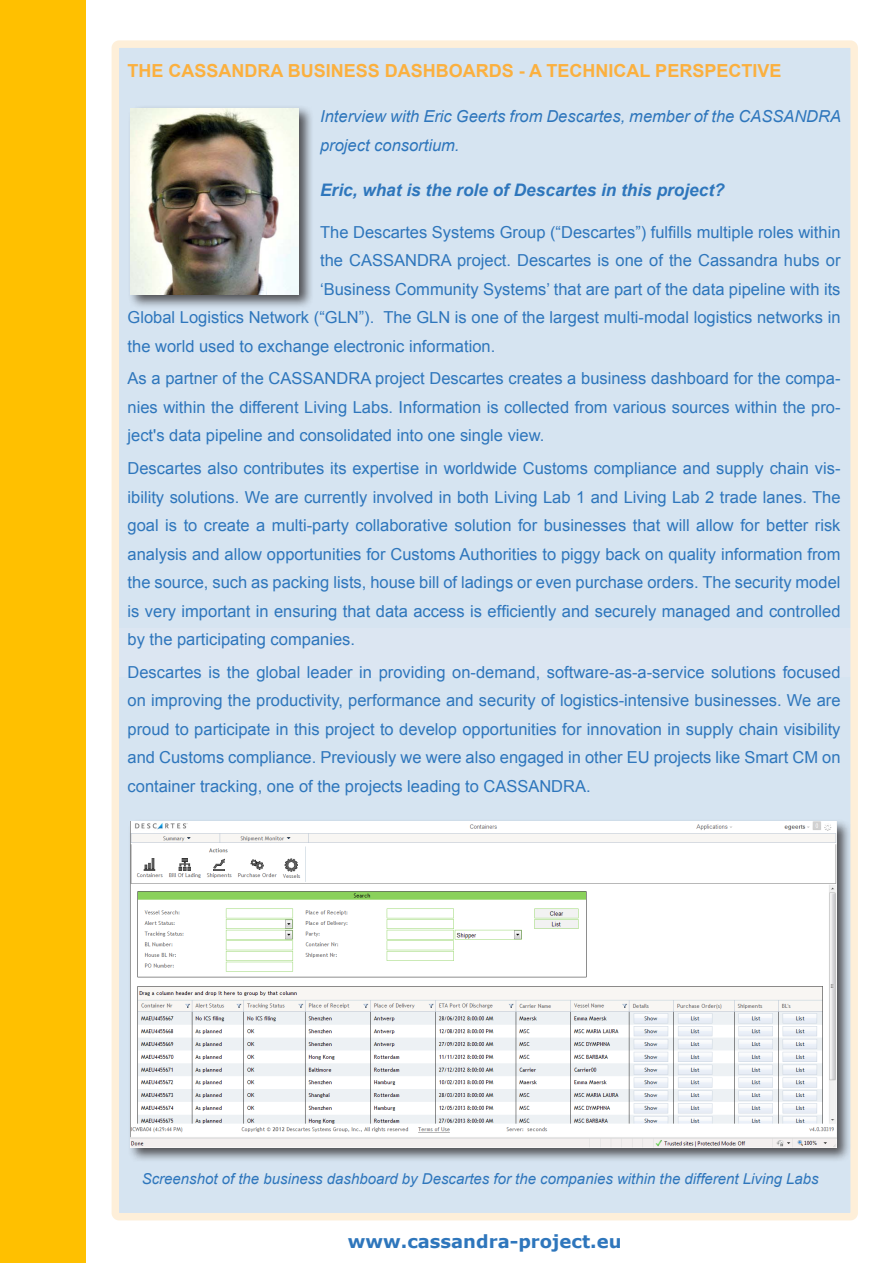
<style>
.page{position:relative;width:893px;height:1263px;background:#fff}
.page>*{position:absolute;margin:0;border:0;box-sizing:border-box;transform-origin:0 0}
.t1{font:700 18px "Arial";color:#fbb03f}
.t2{font:700 18px "Verdana";color:#2e76bc}
.t3{font:italic 700 17.25px "Arial";color:#2e76bc}
.t4{font:16.5px/28.5px "Arial";color:#2e76bc;text-align:justify}
.t5{font:italic 16.5px/28.5px "Arial";color:#2e76bc}
.t6{font:italic 15px "Arial";color:#2e76bc}
</style>
<div class="page">
<div style="left:115px;top:44px;width:739px;height:1173px;background:#d6e4f1;border-radius:4px"></div>
<div style="left:119px;top:628px;width:731px;height:48px;background:#dce6f2"></div>
<div style="left:112px;top:40px;width:746px;height:1180px;border:8px solid #fbb03f;border-radius:4px"></div>
<div style="left:0;top:0;width:85px;height:1263px;background:#ffc000"></div>
<div style="left:128px;top:818px;width:724px;height:344px;background:#231f20;opacity:.75"></div>
<img style="left:131px;top:821px;width:706px;height:326px">
<div style="left:128px;top:105px;width:186px;height:205px;background:#231f20;opacity:.75"></div>
<img style="left:131px;top:108px;width:168px;height:186px">
<p class="t1" style="left:128px;top:59px;width:105px">TH E CASSANDRA</p>
<p class="t1" style="left:288px;top:59px;width:175px">BUSIN ESS DASHBOARD</p>
<p class="t1" style="left:502px;top:59px;width:81px">S - A TECHNICAL</p>
<p class="t1" style="left:655px;top:59px;width:128px">PERSPECTIVE</p>
<p class="t5" style="left:320px;top:103px;width:522px">Interview with Eric Geerts from Descartes, member of the CASSANDRA project consortium.</p>
<p class="t3" style="left:320px;top:179px;width:406px">Eric, what is the role of Descartes in this project?</p>
<p class="t4" style="left:320px;top:218px;width:522px">The Descartes Systems Group (“Descartes”) fulfills multiple roles within</p>
<p class="t4" style="left:320px;top:246px;width:522px">the CASSANDRA project. Descartes is one of the Cassandra hubs or</p>
<p class="t4" style="left:320px;top:275px;width:522px">‘Business Community Systems’ that are part of the data pipeline with its</p>
<p class="t4" style="left:128px;top:303px;width:714px">Global Logistics Network (“GLN”). The GLN is one of the largest multi-modal logistics networks in</p>
<p class="t4" style="left:128px;top:332px;width:369px">the world used to exchange electronic information.</p>
<p class="t4" style="left:128px;top:365px;width:714px">As a partner of the CASSANDRA project Descartes creates a business dashboard for the compa&shy;nies within the different Living Labs. Information is collected from various sources within the pro&shy;ject's data pipeline and consolidated into one single view.</p>
<p class="t4" style="left:128px;top:454px;width:714px">Descartes also contributes its expertise in worldwide Customs compliance and supply chain vis&shy;ibility solutions. We are currently involved in both Living Lab 1 and Living Lab 2 trade lanes. The goal is to create a multi-party collaborative solution for businesses that will allow for better risk analysis and allow opportunities for Customs Authorities to piggy back on quality information from the source, such as packing lists, house bill of ladings or even purchase orders. The security model is very important in ensuring that data access is efficiently and securely managed and controlled by the participating companies.</p>
<p class="t4" style="left:128px;top:658px;width:714px">Descartes is the global leader in providing on-demand, software-as-a-service solutions focused on improving the productivity, performance and security of logistics-intensive businesses. We are proud to participate in this project to develop opportunities for innovation in supply chain visibility and Customs compliance. Previously we were also engaged in other EU projects like Smart CM on container tracking, one of the projects leading to CASSANDRA.</p>
<p class="t6" style="left:142px;top:1169px;width:678px">Screenshot of the business dashboard by Descartes for the companies within the different Living Labs</p>
<p class="t2" style="left:348px;top:1228px;width:275px">www.cassandra-project.eu</p>
</div>
